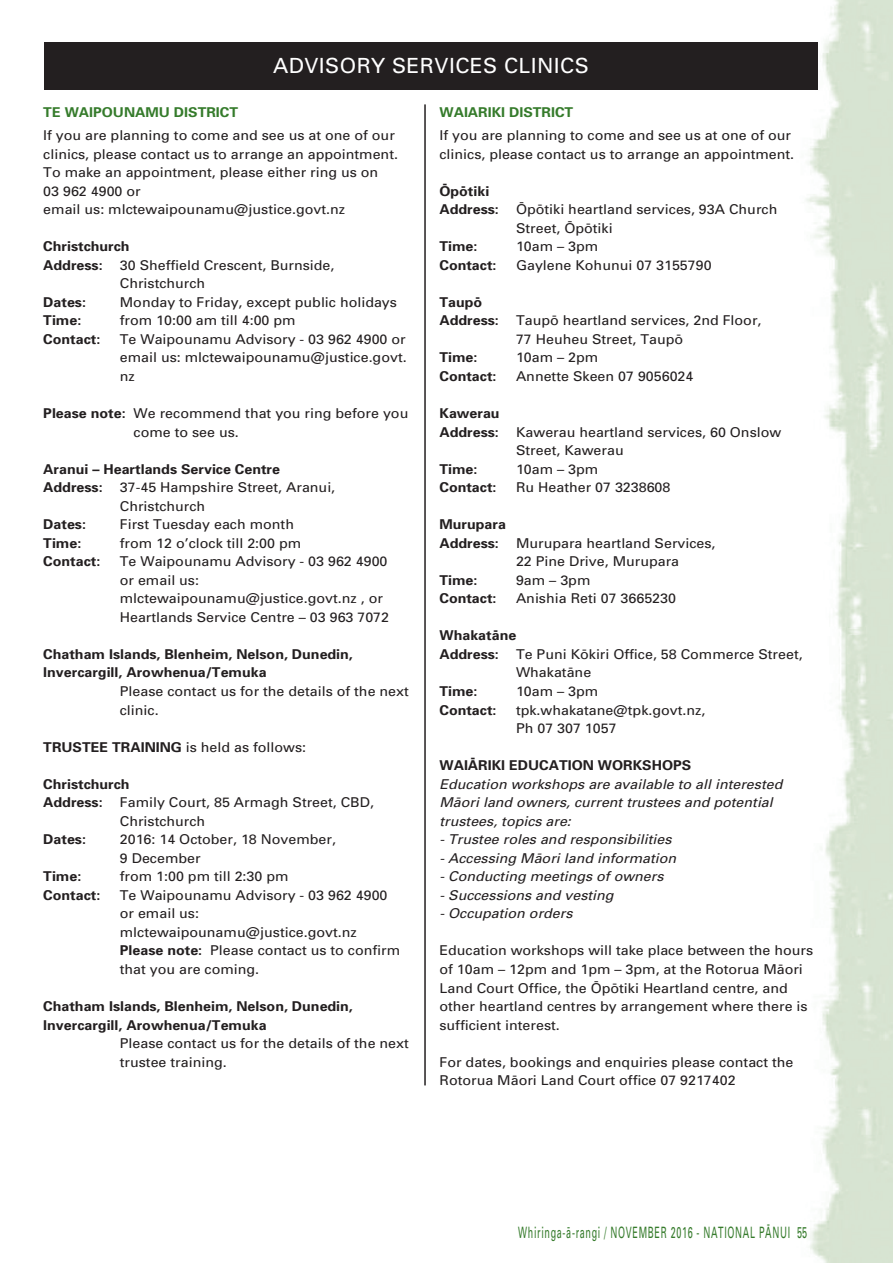
<style>
.page{position:relative;width:893px;height:1263px;background:#fff}
.page>*{position:absolute;margin:0;border:0;box-sizing:border-box;transform-origin:0 0}
.t1{font:20.85px "Univers Maori";letter-spacing:.02em;color:#fff}
.t2{font:15.6px "Univers Maori";letter-spacing:.075em;color:#357b2b;scale:.57 1}
.t3{font:13.5px/18.6px "Univers Maori";color:#231f20;scale:1.05 1}
.t4{font:700 13.5px/18.6px "Univers Maori";color:#231f20;scale:1.05 1}
.t5{font:italic 13.5px/18.6px "Univers Maori";color:#231f20;scale:1.05 1}
.t6{font:700 13.5px "Univers Maori";color:#357b2b;scale:1.05 1}
.s1{font-weight:700}
</style>
<div class="page">
<img style="left:773px;top:0;width:120px;height:1263px">
<div style="left:44px;top:43px;width:774px;height:47px;background:#231f20"></div>
<hr style="left:424px;top:104px;width:2px;height:981px;background:#231f20">
<h1 class="t1" style="left:273px;top:57px;width:317px">ADVISORY SERVICES CLINICS</h1>
<p class="t6" style="left:43px;top:107px;width:187px">TE WAIPOUNAMU DISTRICT</p>
<p class="t3" style="left:43px;top:127px;width:339px">If you are planning to come and see us at one of our clinics, please contact us to arrange an appointment.<br>To make an appointment, please either ring us on<br>03 962 4900 or<br>email us: mlctewaipounamu@justice.govt.nz</p>
<p class="t4" style="left:43px;top:238px;width:84px">Christchurch<br>Address:</p>
<p class="t3" style="left:120px;top:257px;width:206px">30 Sheffield Crescent, Burnside,<br>Christchurch</p>
<p class="t4" style="left:43px;top:294px;width:42px">Dates:</p>
<p class="t3" style="left:120px;top:294px;width:265px">Monday to Friday, except public holidays</p>
<p class="t4" style="left:43px;top:312px;width:38px">Time:</p>
<p class="t3" style="left:120px;top:312px;width:169px">from 10:00 am till 4:00 pm</p>
<p class="t4" style="left:43px;top:331px;width:56px">Contact:</p>
<p class="t3" style="left:120px;top:331px;width:275px;text-align:justify">Te Waipounamu Advisory - 03 962 4900 or email us: mlctewaipounamu@justice.govt. nz</p>
<p class="t3" style="left:134px;top:405px;width:263px;text-indent:-90px"><span class="s1">Please note:</span> We recommend that you ring before you come to see us.</p>
<p class="t4" style="left:43px;top:460px;width:227px">Aranui – Heartlands Service Centre<br>Address:</p>
<p class="t3" style="left:120px;top:479px;width:207px">37-45 Hampshire Street, Aranui,<br>Christchurch</p>
<p class="t4" style="left:43px;top:516px;width:42px">Dates:</p>
<p class="t3" style="left:120px;top:516px;width:167px">First Tuesday each month</p>
<p class="t4" style="left:43px;top:534px;width:38px">Time:</p>
<p class="t3" style="left:120px;top:535px;width:174px">from 12 o’clock till 2:00 pm</p>
<p class="t4" style="left:43px;top:553px;width:56px">Contact:</p>
<p class="t3" style="left:120px;top:553px;width:258px">Te Waipounamu Advisory - 03 962 4900 or email us: mlctewaipounamu@justice.govt.nz , or<br>Heartlands Service Centre – 03 963 7072</p>
<p class="t4" style="left:43px;top:646px;width:296px">Chatham Islands, Blenheim, Nelson, Dunedin,<br>Invercargill, Arowhenua/Temuka</p>
<p class="t3" style="left:120px;top:683px;width:277px">Please contact us for the details of the next clinic.</p>
<p class="t3" style="left:43px;top:739px;width:252px"><span class="s1">TRUSTEE TRAINING</span> is held as follows:</p>
<p class="t4" style="left:43px;top:775px;width:84px">Christchurch<br>Address:</p>
<p class="t3" style="left:120px;top:794px;width:244px">Family Court, 85 Armagh Street, CBD,<br>Christchurch</p>
<p class="t4" style="left:43px;top:831px;width:42px">Dates:</p>
<p class="t3" style="left:120px;top:831px;width:207px">2016: 14 October, 18 November,<br>9 December</p>
<p class="t4" style="left:43px;top:868px;width:38px">Time:</p>
<p class="t3" style="left:120px;top:868px;width:162px">from 1:00 pm till 2:30 pm</p>
<p class="t4" style="left:43px;top:887px;width:56px">Contact:</p>
<p class="t3" style="left:120px;top:887px;width:268px">Te Waipounamu Advisory - 03 962 4900 or email us: mlctewaipounamu@justice.govt.nz<br><span class="s1">Please note:</span> Please contact us to confirm that you are coming.</p>
<p class="t4" style="left:43px;top:998px;width:296px">Chatham Islands, Blenheim, Nelson, Dunedin,<br>Invercargill, Arowhenua/Temuka</p>
<p class="t3" style="left:120px;top:1035px;width:277px">Please contact us for the details of the next trustee training.</p>
<p class="t6" style="left:439px;top:107px;width:129px">WAIARIKI DISTRICT</p>
<p class="t3" style="left:439px;top:127px;width:339px">If you are planning to come and see us at one of our clinics, please contact us to arrange an appointment.</p>
<p class="t4" style="left:439px;top:182px;width:58px">Öpötiki<br>Address:</p>
<p class="t3" style="left:516px;top:201px;width:250px">Öpötiki heartland services, 93A Church<br>Street, Öpötiki</p>
<p class="t4" style="left:439px;top:238px;width:38px">Time:</p>
<p class="t3" style="left:516px;top:238px;width:80px">10am – 3pm</p>
<p class="t4" style="left:439px;top:257px;width:56px">Contact:</p>
<p class="t3" style="left:516px;top:257px;width:188px">Gaylene Kohunui 07 3155790</p>
<p class="t4" style="left:439px;top:294px;width:58px">Taupö<br>Address:</p>
<p class="t3" style="left:516px;top:312px;width:235px">Taupö heartland services, 2nd Floor,<br>77 Heuheu Street, Taupö</p>
<p class="t4" style="left:439px;top:349px;width:38px">Time:</p>
<p class="t3" style="left:516px;top:349px;width:80px">10am – 2pm</p>
<p class="t4" style="left:439px;top:368px;width:56px">Contact:</p>
<p class="t3" style="left:516px;top:368px;width:170px">Annette Skeen 07 9056024</p>
<p class="t4" style="left:439px;top:405px;width:59px">Kawerau<br>Address:</p>
<p class="t3" style="left:516px;top:424px;width:254px">Kawerau heartland services, 60 Onslow<br>Street, Kawerau</p>
<p class="t4" style="left:439px;top:460px;width:38px">Time:</p>
<p class="t3" style="left:516px;top:461px;width:80px">10am – 3pm</p>
<p class="t4" style="left:439px;top:479px;width:56px">Contact:</p>
<p class="t3" style="left:516px;top:479px;width:149px">Ru Heather 07 3238608</p>
<p class="t4" style="left:439px;top:516px;width:65px">Murupara<br>Address:</p>
<p class="t3" style="left:516px;top:535px;width:192px">Murupara heartland Services,<br>22 Pine Drive, Murupara</p>
<p class="t4" style="left:439px;top:572px;width:38px">Time:</p>
<p class="t3" style="left:516px;top:572px;width:72px">9am – 3pm</p>
<p class="t4" style="left:439px;top:590px;width:56px">Contact:</p>
<p class="t3" style="left:516px;top:590px;width:154px">Anishia Reti 07 3665230</p>
<p class="t4" style="left:439px;top:627px;width:75px">Whakatäne<br>Address:</p>
<p class="t3" style="left:516px;top:646px;width:275px">Te Puni Kökiri Office, 58 Commerce Street,<br>Whakatäne</p>
<p class="t4" style="left:439px;top:683px;width:38px">Time:</p>
<p class="t3" style="left:516px;top:683px;width:80px">10am – 3pm</p>
<p class="t4" style="left:439px;top:701px;width:56px">Contact:</p>
<p class="t3" style="left:516px;top:701px;width:182px">tpk.whakatane@tpk.govt.nz,<br>Ph 07 307 1057</p>
<p class="t4" style="left:439px;top:757px;width:241px">WAIÄRIKI EDUCATION WORKSHOPS</p>
<p class="t5" style="left:439px;top:776px;width:328px">Education workshops are available to all interested<br>Mäori land owners, current trustees and potential trustees, topics are:</p>
<p class="t5" style="left:439px;top:831px;width:222px">- Trustee roles and responsibilities</p>
<p class="t5" style="left:439px;top:850px;width:227px">- Accessing Mäori land information</p>
<p class="t5" style="left:439px;top:868px;width:215px">- Conducting meetings of owners</p>
<p class="t5" style="left:439px;top:887px;width:167px">- Successions and vesting</p>
<p class="t5" style="left:439px;top:905px;width:128px">- Occupation orders</p>
<p class="t3" style="left:439px;top:942px;width:357px">Education workshops will take place between the hours of 10am – 12pm and 1pm – 3pm, at the Rotorua Mäori Land Court Office, the Öpötiki Heartland centre, and other heartland centres by arrangement where there is sufficient interest.</p>
<p class="t3" style="left:439px;top:1054px;width:339px">For dates, bookings and enquiries please contact the<br>Rotorua Mäori Land Court office 07 9217402</p>
<p class="t2" style="left:518px;top:1226px;width:509px">Whiringa-ä-rangi / NOVEMBER 2016 - NATIONAL PÄNUI 55</p>
</div>
